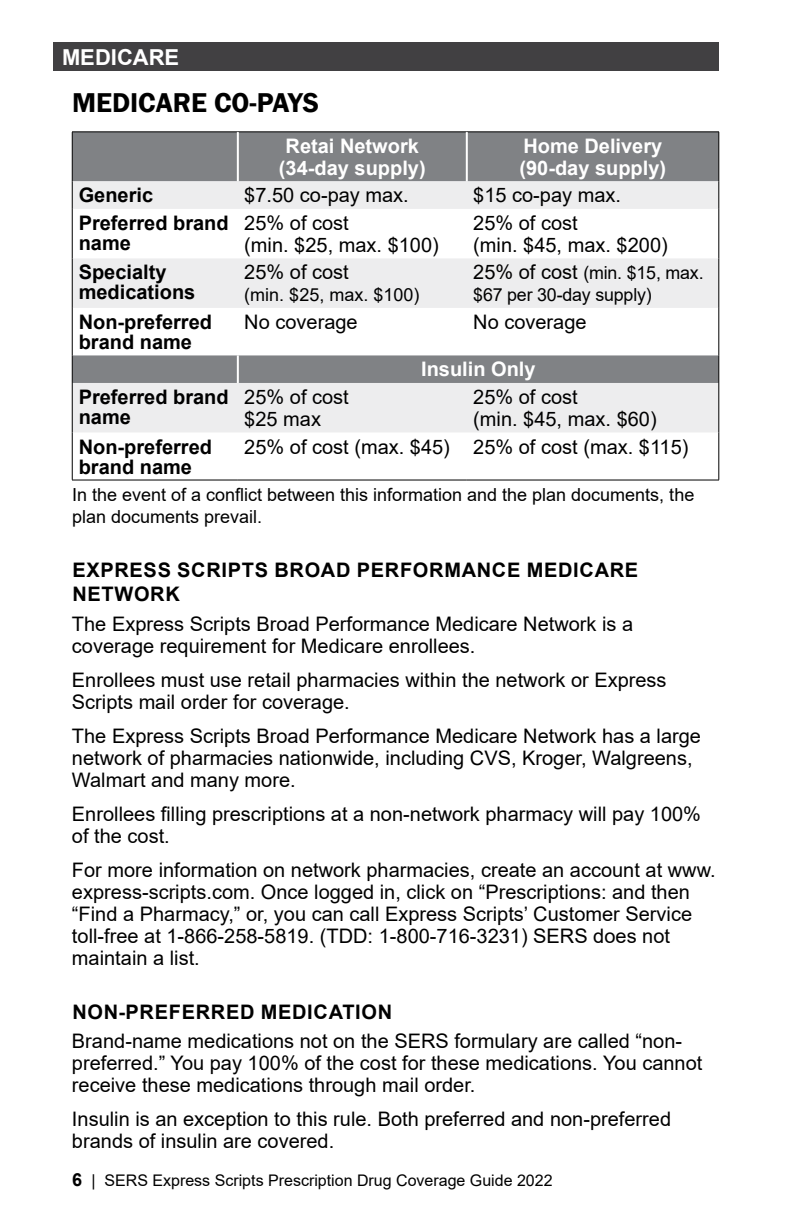
<style>
.page{position:relative;width:792px;height:1224px;background:#fff}
.page>*{position:absolute;margin:0;border:0;box-sizing:border-box;transform-origin:0 0}
.t1{font:600 28px "Franklin Gothic";color:#000}
.t2{font:700 22px "Arial";color:#fff}
.t3{font:20px/22px "Arial";color:#000}
.t4{font:700 20px/20px "Arial";color:#000}
.t5{font:700 20px/24px "Arial";letter-spacing:.035em;color:#000}
.t6{font:700 20px/22px "Arial";color:#fff;text-align:center}
.t7{font:18px/22px "Arial";color:#000}
.t8{font:16px "Arial";color:#000}
.s1{font-size:20px}
.s2{font-weight:700;font-size:18px}
</style>
<div class="page">
<div style="left:73px;top:133px;width:645px;height:48px;background:#808285"></div>
<svg style="left:73px;top:181px;width:645px;height:251px;fill:#ededee"></svg>
<hr style="left:72px;top:132px;width:166px;height:1px;background:#000">
<hr style="left:72px;top:132px;width:1px;height:49px;background:#000">
<hr style="left:467px;top:132px;width:252px;height:1px;background:#000">
<hr style="left:718px;top:132px;width:1px;height:49px;background:#000">
<svg style="left:72px;top:181px;width:1px;height:28px"></svg>
<svg style="left:718px;top:181px;width:1px;height:28px"></svg>
<hr style="left:72px;top:209px;width:1px;height:49px;background:#000">
<hr style="left:718px;top:209px;width:1px;height:49px;background:#000">
<hr style="left:72px;top:258px;width:1px;height:50px;background:#000">
<hr style="left:718px;top:258px;width:1px;height:50px;background:#000">
<hr style="left:72px;top:308px;width:1px;height:47px;background:#000">
<hr style="left:718px;top:308px;width:1px;height:47px;background:#000">
<svg style="left:72px;top:355px;width:1px;height:28px"></svg>
<hr style="left:72px;top:383px;width:1px;height:49px;background:#000">
<hr style="left:718px;top:383px;width:1px;height:49px;background:#000">
<hr style="left:72px;top:432px;width:1px;height:48px;background:#000">
<hr style="left:718px;top:432px;width:1px;height:48px;background:#000">
<hr style="left:72px;top:480px;width:166px;height:1px;background:#000">
<hr style="left:238px;top:480px;width:229px;height:1px;background:#000">
<hr style="left:467px;top:480px;width:252px;height:1px;background:#000">
<hr style="left:238px;top:132px;width:229px;height:1px;background:#000">
<hr style="left:237px;top:132px;width:2px;height:49px;background:#fff">
<hr style="left:466px;top:132px;width:2px;height:49px;background:#fff">
<hr style="left:237px;top:355px;width:2px;height:28px;background:#fff">
<svg style="left:718px;top:355px;width:1px;height:28px"></svg>
<div style="left:53px;top:43px;width:666px;height:28px;background:#414042"></div>
<p class="t2" style="left:62px;top:42px;width:119px">MEDICARE</p>
<h1 class="t1" style="left:72px;top:85px;width:248px">MEDICARE CO-PAYS</h1>
<p class="t6" style="left:279px;top:135px;width:148px">Retai Network (34-day supply)</p>
<p class="t6" style="left:519px;top:135px;width:148px;text-align:left">Home Delivery (90-day supply)</p>
<p class="t4" style="left:79px;top:186px;width:76px">Generic</p>
<p class="t3" style="left:244px;top:184px;width:166px">$7.50 co-pay max.</p>
<p class="t3" style="left:473px;top:184px;width:149px">$15 co-pay max.</p>
<p class="t4" style="left:79px;top:213px;width:152px">Preferred brand name</p>
<p class="t3" style="left:244px;top:212px;width:196px">25% of cost<br>(min. $25, max. $100)</p>
<p class="t3" style="left:473px;top:212px;width:196px">25% of cost<br>(min. $45, max. $200)</p>
<p class="t4" style="left:79px;top:263px;width:118px">Specialty medications</p>
<p class="t3" style="left:244px;top:261px;width:106px">25% of cost</p>
<p class="t7" style="left:473px;top:262px;width:232px"><span class="s1">25% of cost</span> (min. $15, max. $67 per 30-day supply)</p>
<p class="t7" style="left:244px;top:284px;width:177px">(min. $25, max. $100)</p>
<p class="t4" style="left:79px;top:312px;width:135px">Non-preferred brand name</p>
<p class="t3" style="left:244px;top:311px;width:115px">No coverage</p>
<p class="t3" style="left:473px;top:311px;width:115px">No coverage</p>
<p class="t6" style="left:421px;top:359px;width:116px">Insulin Only</p>
<p class="t4" style="left:79px;top:387px;width:152px">Preferred brand name</p>
<p class="t3" style="left:244px;top:386px;width:106px">25% of cost $25 max</p>
<p class="t3" style="left:473px;top:386px;width:185px">25% of cost<br>(min. $45, max. $60)</p>
<p class="t4" style="left:79px;top:437px;width:135px">Non-preferred brand name</p>
<p class="t3" style="left:244px;top:435px;width:446px">25% of cost (max. $45) 25% of cost (max. $115)</p>
<p class="t7" style="left:72px;top:484px;width:624px">In the event of a conflict between this information and the plan documents, the plan documents prevail.</p>
<p class="t5" style="left:72px;top:559px;width:567px">EXPRESS SCRIPTS BROAD PERFORMANCE MEDICARE<br>NETWORK</p>
<p class="t3" style="left:72px;top:612px;width:563px">The Express Scripts Broad Performance Medicare Network is a coverage requirement for Medicare enrollees.</p>
<p class="t3" style="left:72px;top:668px;width:596px">Enrollees must use retail pharmacies within the network or Express<br>Scripts mail order for coverage.</p>
<p class="t3" style="left:72px;top:724px;width:631px">The Express Scripts Broad Performance Medicare Network has a large network of pharmacies nationwide, including CVS, Kroger, Walgreens,<br>Walmart and many more.</p>
<p class="t3" style="left:72px;top:802px;width:631px">Enrollees filling prescriptions at a non-network pharmacy will pay 100% of the cost.</p>
<p class="t3" style="left:72px;top:858px;width:645px">For more information on network pharmacies, create an account at www. express-scripts.com. Once logged in, click on “Prescriptions: and then “Find a Pharmacy,” or, you can call Express Scripts’ Customer Service toll-free at 1-866-258-5819. (TDD: 1-800-716-3231) SERS does not maintain a list.</p>
<p class="t5" style="left:72px;top:1000px;width:321px">NON-PREFERRED MEDICATION</p>
<p class="t3" style="left:72px;top:1030px;width:632px">Brand-name medications not on the SERS formulary are called “non&shy;preferred.” You pay 100% of the cost for these medications. You cannot receive these medications through mail order.</p>
<p class="t3" style="left:72px;top:1108px;width:601px">Insulin is an exception to this rule. Both preferred and non-preferred brands of insulin are covered.</p>
<p class="t8" style="left:72px;top:1169px;width:482px"><span class="s2">6</span> | SERS Express Scripts Prescription Drug Coverage Guide 2022</p>
</div>
